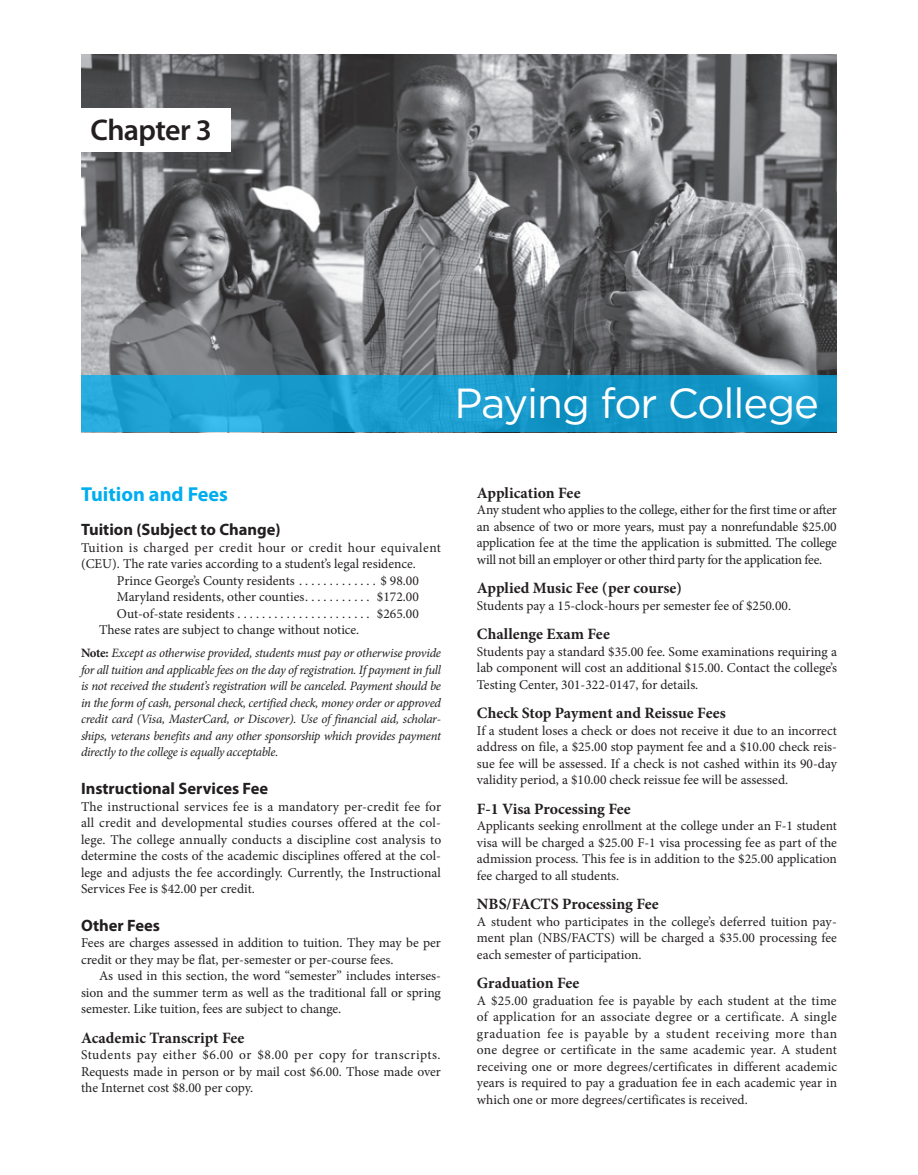
<style>
.page{position:relative;width:918px;height:1175px;background:#fff}
.page>*{position:absolute;margin:0;border:0;box-sizing:border-box;transform-origin:0 0}
.t1{font:42px "Gotham";letter-spacing:-.025em;color:#fff}
.t2{font:600 30px "Myriad Pro";letter-spacing:-.02em;color:#231f20}
.t3{font:700 20.25px "Myriad Pro";color:#00aeef}
.t4{font:700 16.5px "Myriad Pro";color:#231f20}
.t5{font:700 15.75px "Minion Pro";color:#231f20}
.t6{font:13.5px/16.5px "Minion Pro";color:#231f20;text-align:justify}
.t7{font:13.5px "Minion Pro";letter-spacing:.03em;color:#231f20}
.t8{font:italic 12.75px/16.5px "Minion Pro";letter-spacing:-.025em;color:#231f20;text-align:justify}
.s1{font-weight:700;font-style:normal}
</style>
<div class="page">
<img style="left:81px;top:54px;width:756px;height:378px">
<svg style="left:81px;top:375px;width:756px;height:56px;background:#199ccd"></svg>
<div style="left:81px;top:108px;width:150px;height:44px;background:#fff"></div>
<h2 class="t2" style="left:90px;top:111px;width:123px">Chapter 3</h2>
<h1 class="t1" style="left:454px;top:376px;width:366px">Paying for College</h1>
<h3 class="t3" style="left:81px;top:481px;width:149px">Tuition and Fees</h3>
<p class="t4" style="left:81px;top:519px;width:201px">Tuition (Subject to Change)</p>
<p class="t7" style="left:81px;top:538px;width:362px">Tuition is charged per credit hour or credit hour equivalent</p>
<p class="t6" style="left:81px;top:555px;width:336px">(CEU). The rate varies according to a student’s legal residence.</p>
<p class="t6" style="left:117px;top:572px;width:182px">Prince George’s County residents ..............</p>
<p class="t6" style="left:380px;top:572px;width:40px">$ 98.00</p>
<p class="t6" style="left:117px;top:588px;width:193px">Maryland residents, other counties ...........</p>
<p class="t6" style="left:377px;top:588px;width:43px">$172.00</p>
<p class="t6" style="left:117px;top:605px;width:122px">Out-of-state residents .......................</p>
<p class="t6" style="left:377px;top:605px;width:43px">$265.00</p>
<p class="t6" style="left:99px;top:621px;width:262px">These rates are subject to change without notice.</p>
<p class="t8" style="left:81px;top:645px;width:362px"><span class="s1">Note:</span> Except as otherwise provided, students must pay or otherwise provide for all tuition and applicable fees on the day of registration. If payment in full is not received the student’s registration will be canceled. Payment should be in the form of cash, personal check, certified check, money order or approved credit card (Visa, MasterCard, or Discover). Use of financial aid, scholar&shy;ships, veterans benefits and any other sponsorship which provides payment directly to the college is equally acceptable.</p>
<p class="t4" style="left:81px;top:777px;width:189px">Instructional Services Fee</p>
<p class="t6" style="left:81px;top:798px;width:362px">The instructional services fee is a mandatory per-credit fee for all credit and developmental studies courses offered at the col&shy;lege. The college annually conducts a discipline cost analysis to determine the costs of the academic disciplines offered at the col&shy;lege and adjusts the fee accordingly. Currently, the Instructional Services Fee is $42.00 per credit.</p>
<p class="t4" style="left:81px;top:914px;width:80px">Other Fees</p>
<p class="t6" style="left:81px;top:934px;width:361px">Fees are charges assessed in addition to tuition. They may be per credit or they may be flat, per-semester or per-course fees.</p>
<p class="t6" style="left:81px;top:967px;width:362px;text-indent:18px">As used in this section, the word “semester” includes interses&shy;sion and the summer term as well as the traditional fall or spring semester. Like tuition, fees are subject to change.</p>
<p class="t5" style="left:81px;top:1026px;width:165px">Academic Transcript Fee</p>
<p class="t6" style="left:81px;top:1046px;width:361px">Students pay either $6.00 or $8.00 per copy for transcripts.<br>Requests made in person or by mail cost $6.00. Those made over the Internet cost $8.00 per copy.</p>
<p class="t5" style="left:477px;top:481px;width:105px">Application Fee</p>
<p class="t6" style="left:477px;top:501px;width:361px">Any student who applies to the college, either for the first time or after an absence of two or more years, must pay a nonrefundable $25.00 application fee at the time the application is submitted. The college will not bill an employer or other third party for the application fee.</p>
<p class="t5" style="left:477px;top:577px;width:207px">Applied Music Fee (per course)</p>
<p class="t6" style="left:477px;top:597px;width:316px">Students pay a 15-clock-hours per semester fee of $250.00.</p>
<p class="t5" style="left:477px;top:623px;width:134px">Challenge Exam Fee</p>
<p class="t6" style="left:477px;top:643px;width:362px">Students pay a standard $35.00 fee. Some examinations requiring a lab component will cost an additional $15.00. Contact the college’s Testing Center, 301-322-0147, for details.</p>
<p class="t5" style="left:477px;top:702px;width:250px">Check Stop Payment and Reissue Fees</p>
<p class="t6" style="left:477px;top:722px;width:362px">If a student loses a check or does not receive it due to an incorrect address on file, a $25.00 stop payment fee and a $10.00 check reis&shy;sue fee will be assessed. If a check is not cashed within its 90-day validity period, a $10.00 check reissue fee will be assessed.</p>
<p class="t5" style="left:477px;top:797px;width:155px">F-1 Visa Processing Fee</p>
<p class="t6" style="left:477px;top:817px;width:362px">Applicants seeking enrollment at the college under an F-1 student visa will be charged a $25.00 F-1 visa processing fee as part of the admission process. This fee is in addition to the $25.00 application fee charged to all students.</p>
<p class="t5" style="left:477px;top:893px;width:183px">NBS/FACTS Processing Fee</p>
<p class="t6" style="left:477px;top:913px;width:362px">A student who participates in the college’s deferred tuition pay&shy;ment plan (NBS/FACTS) will be charged a $35.00 processing fee each semester of participation.</p>
<p class="t5" style="left:477px;top:971px;width:104px">Graduation Fee</p>
<p class="t6" style="left:477px;top:992px;width:362px">A $25.00 graduation fee is payable by each student at the time of application for an associate degree or a certificate. A single graduation fee is payable by a student receiving more than one degree or certificate in the same academic year. A student receiving one or more degrees/certificates in different academic years is required to pay a graduation fee in each academic year in which one or more degrees/certificates is received.</p>
</div>
